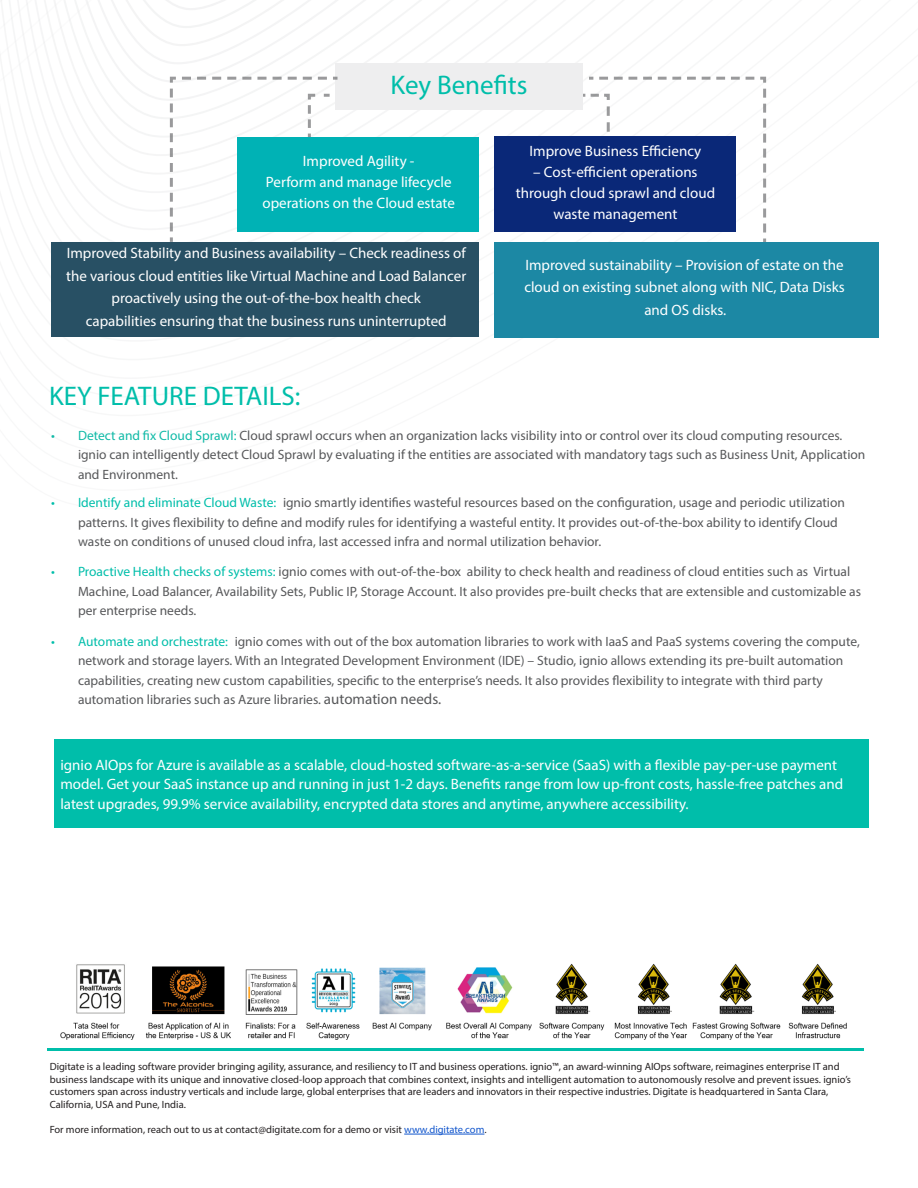
<style>
.page{position:relative;width:918px;height:1188px;background:#fff}
.page>*{position:absolute;margin:0;border:0;box-sizing:border-box;transform-origin:0 0}
.t1{font:27px "Myriad Pro";color:#00beaa}
.t2{font:15px/22.5px "Myriad Pro";color:#fff;text-align:center}
.t3{font:13.5px/19.5px "Myriad Pro";color:#57585a}
.t4{font:10.5px/12.6px "Myriad Pro";color:#231f20}
.s1{color:#10baa7}
.s2{color:#00beaa}
.s3{font-size:15px}
.s4{color:#15c}
</style>
<div class="page">
<div style="left:335px;top:63px;width:248px;height:47px;background:#eeeeef"></div>
<div style="left:237px;top:137px;width:241px;height:94px;background:#00b2b5"></div>
<div style="left:494px;top:136px;width:241px;height:96px;background:#0a2878"></div>
<svg style="left:1px;top:0;width:452px;height:337px"></svg>
<svg style="left:583px;top:76px;width:184px;height:166px"></svg>
<div style="left:52px;top:243px;width:427px;height:94px;background:#285064"></div>
<div style="left:494px;top:242px;width:385px;height:96px;background:#1c88a4"></div>
<div style="left:54px;top:740px;width:814px;height:88px;background:#00beaa"></div>
<hr style="left:404px;top:1134px;width:80px;height:1px;background:#15c">
<hr style="left:47px;top:1048px;width:817px;height:3px;background:#00beaa">
<img style="left:60px;top:964px;width:787px;height:76px">
<p class="t1" style="left:390px;top:69px;width:139px">Key Benefits</p>
<p class="t2" style="left:262px;top:151px;width:194px;line-height:21px">Improved Agility -<br>Perform and manage lifecycle operations on the Cloud estate</p>
<p class="t2" style="left:529px;top:139px;width:173px">Improve Business Efficiency</p>
<p class="t2" style="left:516px;top:161px;width:201px;line-height:21px">– Cost-efficient operations through cloud sprawl and cloud waste management</p>
<p class="t2" style="left:66px;top:241px;width:402px">Improved Stability and Business availability – Check readiness of the various cloud entities like Virtual Machine and Load Balancer proactively using the out-of-the-box health check<br>capabilities ensuring that the business runs uninterrupted</p>
<p class="t2" style="left:524px;top:253px;width:322px">Improved sustainability – Provision of estate on the cloud on existing subnet along with NIC, Data Disks and OS disks.</p>
<p class="t1" style="left:49px;top:379px;width:253px">KEY FEATURE DETAILS:</p>
<p class="t3" style="left:78px;top:425px;width:789px;text-indent:-27px"><span class="s1">• Detect and fix Cloud Sprawl:</span> Cloud sprawl occurs when an organization lacks visibility into or control over its cloud computing resources. ignio can intelligently detect Cloud Sprawl by evaluating if the entities are associated with mandatory tags such as Business Unit, Application and Environment.</p>
<p class="t3" style="left:78px;top:493px;width:769px;text-indent:-27px"><span class="s2">• Identify and eliminate Cloud Waste:</span> ignio smartly identifies wasteful resources based on the configuration, usage and periodic utilization patterns. It gives flexibility to define and modify rules for identifying a wasteful entity. It provides out-of-the-box ability to identify Cloud waste on conditions of unused cloud infra, last accessed infra and normal utilization behavior.</p>
<p class="t3" style="left:78px;top:562px;width:785px;text-indent:-27px"><span class="s2">• Proactive Health checks of systems:</span> ignio comes with out-of-the-box ability to check health and readiness of cloud entities such as Virtual<br>Machine, Load Balancer, Availability Sets, Public IP, Storage Account. It also provides pre-built checks that are extensible and customizable as per enterprise needs.</p>
<p class="t3" style="left:78px;top:632px;width:783px;text-indent:-27px"><span class="s2">• Automate and orchestrate:</span> ignio comes with out of the box automation libraries to work with IaaS and PaaS systems covering the compute, network and storage layers. With an Integrated Development Environment (IDE) – Studio, ignio allows extending its pre-built automation capabilities, creating new custom capabilities, specific to the enterprise’s needs. It also provides flexibility to integrate with third party automation libraries such as Azure libraries. <span class="s3">automation needs.</span></p>
<p class="t2" style="left:60px;top:754px;width:784px;line-height:19.5px;text-align:left">ignio AIOps for Azure is available as a scalable, cloud-hosted software-as-a-service (SaaS) with a flexible pay-per-use payment model. Get your SaaS instance up and running in just 1-2 days. Benefits range from low up-front costs, hassle-free patches and latest upgrades, 99.9% service availability, encrypted data stores and anytime, anywhere accessibility.</p>
<p class="t4" style="left:50px;top:1060px;width:803px">Digitate is a leading software provider bringing agility, assurance, and resiliency to IT and business operations. ignio™, an award-winning AIOps software, reimagines enterprise IT and business landscape with its unique and innovative closed-loop approach that combines context, insights and intelligent automation to autonomously resolve and prevent issues. ignio’s customers span across industry verticals and include large, global enterprises that are leaders and innovators in their respective industries. Digitate is headquartered in Santa Clara, California, USA and Pune, India.</p>
<p class="t4" style="left:50px;top:1123px;width:438px">For more information, reach out to us at contact@digitate.com for a demo or visit <span class="s4">www.digitate.com</span>.</p>
</div>
